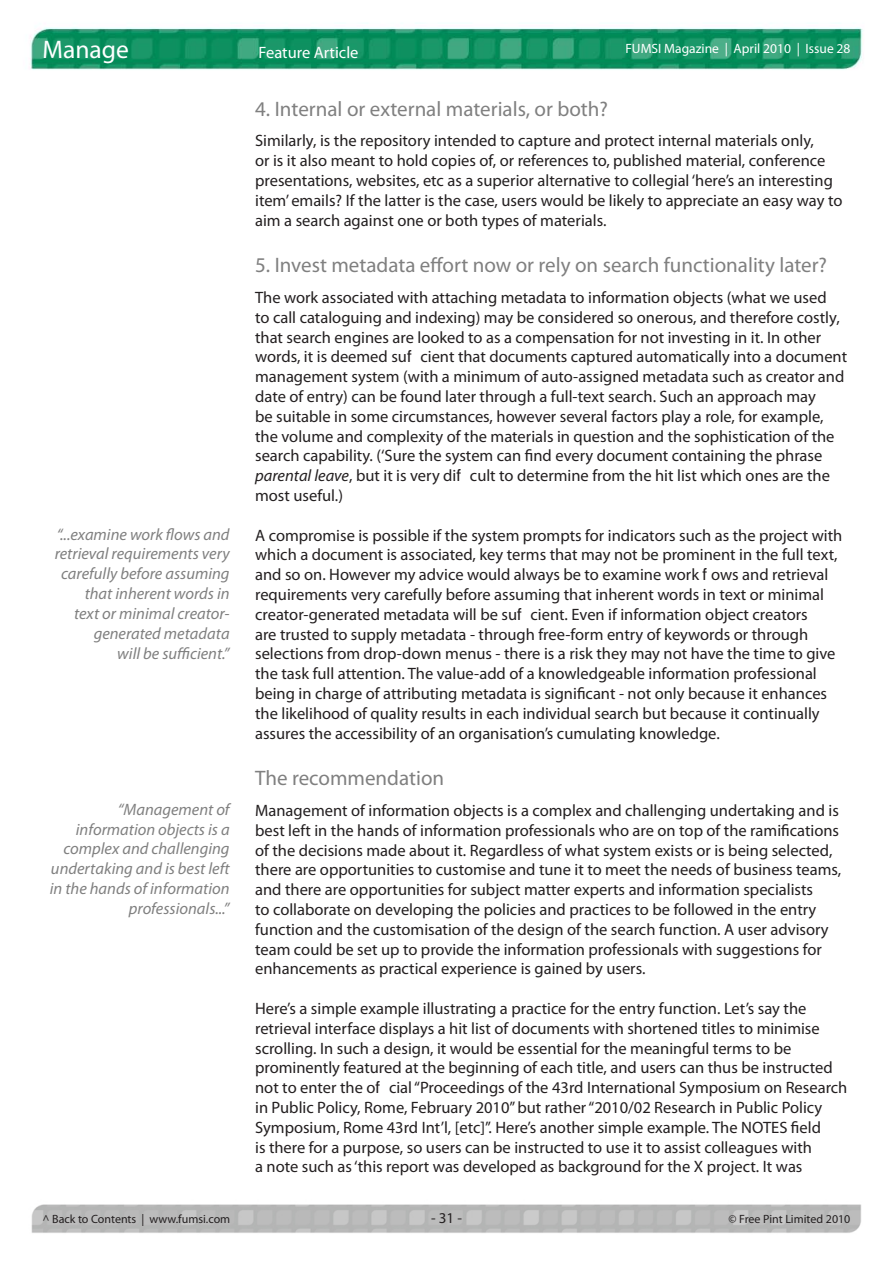
<style>
.page{position:relative;width:893px;height:1263px;background:#fff}
.page>*{position:absolute;margin:0;border:0;box-sizing:border-box;transform-origin:0 0}
.t1{font:25.5px "Myriad Pro";color:#fff}
.t2{font:21px "Myriad Pro";color:#808080}
.t3{font:16.5px/19.8px "Myriad Pro";color:#231f20}
.t4{font:italic 16.5px/19.8px "Myriad Pro";color:#808080;text-align:right}
.t5{font:16.5px "Myriad Pro";color:#fff}
.t6{font:15px "Myriad Pro";color:#231f20}
.t7{font:13.5px "Myriad Pro";color:#fff}
.t8{font:12px "Myriad Pro";color:#231f20}
.s1{font-style:italic}
</style>
<div class="page">
<img style="left:31px;top:1204px;width:830px;height:29px">
<img style="left:30px;top:23px;width:833px;height:47px">
<h1 class="t1" style="left:43px;top:35px;width:88px">Manage</h1>
<p class="t5" style="left:259px;top:43px;width:101px">Feature Article</p>
<p class="t7" style="left:625px;top:41px;width:227px">FUMSI Magazine | April 2010 | Issue 28</p>
<p class="t4" style="left:55px;top:525px;width:176px">“...examine work flows and retrieval requirements very carefully before assuming that inherent words in<br>text or minimal creator&shy;generated metadata<br>will be sufficient.”</p>
<p class="t4" style="left:50px;top:800px;width:181px">“Management of information objects is a complex and challenging undertaking and is best left in the hands of information professionals...”</p>
<p class="t2" style="left:255px;top:97px;width:354px">4. Internal or external materials, or both?</p>
<p class="t3" style="left:255px;top:131px;width:589px">Similarly, is the repository intended to capture and protect internal materials only,<br>or is it also meant to hold copies of, or references to, published material, conference presentations, websites, etc as a superior alternative to collegial ‘here’s an interesting item’ emails? If the latter is the case, users would be likely to appreciate an easy way to aim a search against one or both types of materials.</p>
<p class="t2" style="left:255px;top:254px;width:573px">5. Invest metadata effort now or rely on search functionality later?</p>
<p class="t3" style="left:255px;top:288px;width:593px">The work associated with attaching metadata to information objects (what we used<br>to call cataloguing and indexing) may be considered so onerous, and therefore costly, that search engines are looked to as a compensation for not investing in it. In other words, it is deemed sufficient that documents captured automatically into a document management system (with a minimum of auto-assigned metadata such as creator and date of entry) can be found later through a full-text search. Such an approach may<br>be suitable in some circumstances, however several factors play a role, for example, the volume and complexity of the materials in question and the sophistication of the search capability. (‘Sure the system can find every document containing the phrase <span class="s1">parental leave</span>, but it is very difficult to determine from the hit list which ones are the most useful.)</p>
<p class="t3" style="left:255px;top:525px;width:589px">A compromise is possible if the system prompts for indicators such as the project with which a document is associated, key terms that may not be prominent in the full text, and so on. However my advice would always be to examine work flows and retrieval requirements very carefully before assuming that inherent words in text or minimal creator-generated metadata will be sufficient. Even if information object creators<br>are trusted to supply metadata - through free-form entry of keywords or through selections from drop-down menus - there is a risk they may not have the time to give the task full attention. The value-add of a knowledgeable information professional being in charge of attributing metadata is significant - not only because it enhances the likelihood of quality results in each individual search but because it continually assures the accessibility of an organisation’s cumulating knowledge.</p>
<p class="t2" style="left:255px;top:767px;width:191px">The recommendation</p>
<p class="t3" style="left:255px;top:801px;width:588px">Management of information objects is a complex and challenging undertaking and is best left in the hands of information professionals who are on top of the ramifications of the decisions made about it. Regardless of what system exists or is being selected, there are opportunities to customise and tune it to meet the needs of business teams, and there are opportunities for subject matter experts and information specialists<br>to collaborate on developing the policies and practices to be followed in the entry function and the customisation of the design of the search function. A user advisory team could be set up to provide the information professionals with suggestions for enhancements as practical experience is gained by users.</p>
<p class="t3" style="left:255px;top:999px;width:594px">Here’s a simple example illustrating a practice for the entry function. Let’s say the retrieval interface displays a hit list of documents with shortened titles to minimise scrolling. In such a design, it would be essential for the meaningful terms to be prominently featured at the beginning of each title, and users can thus be instructed not to enter the official “Proceedings of the 43rd International Symposium on Research in Public Policy, Rome, February 2010” but rather “2010/02 Research in Public Policy Symposium, Rome 43rd Int’l, [etc]”. Here’s another simple example. The NOTES field<br>is there for a purpose, so users can be instructed to use it to assist colleagues with<br>a note such as ‘this report was developed as background for the X project. It was</p>
<p class="t8" style="left:43px;top:1212px;width:189px">^ Back to Contents | www.fumsi.com</p>
<p class="t6" style="left:431px;top:1209px;width:32px">- 31 -</p>
<p class="t8" style="left:729px;top:1212px;width:123px">© Free Pint Limited 2010</p>
</div>
